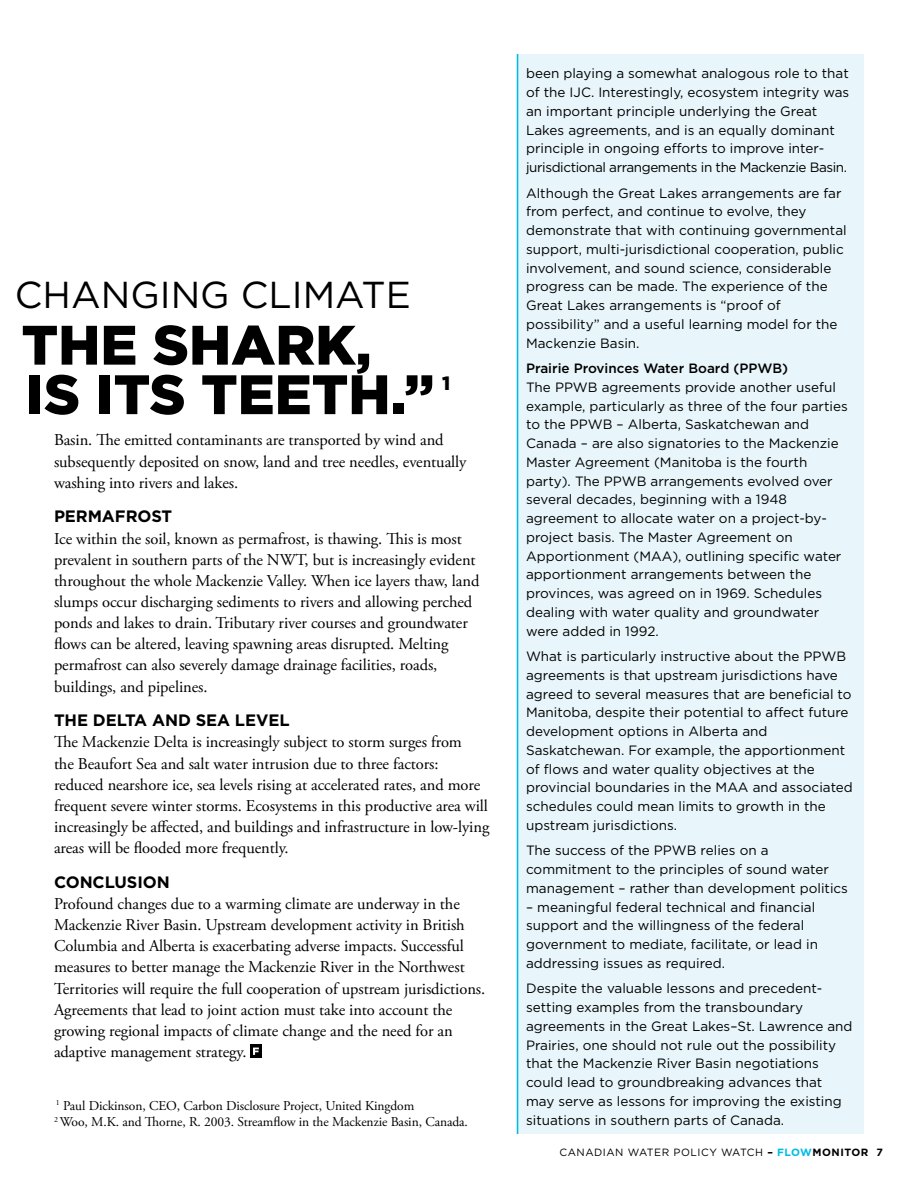
<style>
.page{position:relative;width:918px;height:1188px;background:#fff}
.page>*{position:absolute;margin:0;border:0;box-sizing:border-box;transform-origin:0 0}
.t1{font:900 55.5px/49.5px "Gotham";color:#000}
.t2{font:37.5px "Gotham";color:#000}
.t3{font:900 19.2px "Gotham";color:#000}
.t4{font:16.5px/21.1px "Adobe Garamond Pro";letter-spacing:-.005em;color:#000}
.t5{font:700 16.5px "Gotham";letter-spacing:-.005em;color:#000}
.t6{font:13.5px/18.8px "Gotham";color:#000}
.t7{font:13.5px/16.5px "Adobe Garamond Pro";letter-spacing:-.005em;color:#000}
.t8{font:500 13.5px "Gotham";color:#000}
.t9{font:10.5px "Gotham";letter-spacing:.005em;color:#000}
.t10{font:700 10.5px "Gotham";letter-spacing:.05em;color:#000}
.s1{color:#00bce4}
</style>
<div class="page">
<div style="left:517px;top:54px;width:347px;height:1080px;background:#e8f6fb"></div>
<hr style="left:517px;top:54px;width:1px;height:1080px;background:#00bce4">
<div style="left:250px;top:1044px;width:12px;height:14px;background:#000"></div>
<svg style="left:253px;top:1048px;width:6px;height:7px"></svg>
<h2 class="t2" style="left:15px;top:271px;width:55px">Changing</h2>
<h2 class="t2" style="left:241px;top:271px;width:52px">Climate</h2>
<h1 class="t1" style="left:22px;top:320px;width:414px">THE SHARK,<br>IS ITS TEETH.”</h1>
<h3 class="t3" style="left:442px;top:370px;width:10px">1</h3>
<p class="t4" style="left:54px;top:430px;width:414px">Basin. The emitted contaminants are transported by wind and subsequently deposited on snow, land and tree needles, eventually washing into rivers and lakes.</p>
<p class="t5" style="left:54px;top:506px;width:24px">PERMAFROST</p>
<p class="t4" style="left:54px;top:528px;width:427px">Ice within the soil, known as permafrost, is thawing. This is most prevalent in southern parts of the NWT, but is increasingly evident throughout the whole Mackenzie Valley. When ice layers thaw, land slumps occur discharging sediments to rivers and allowing perched ponds and lakes to drain. Tributary river courses and groundwater flows can be altered, leaving spawning areas disrupted. Melting permafrost can also severely damage drainage facilities, roads, buildings, and pipelines.</p>
<p class="t5" style="left:54px;top:710px;width:63px">THE DELTA</p>
<p class="t5" style="left:152px;top:710px;width:14px">AND</p>
<p class="t5" style="left:196px;top:710px;width:62px">SEA LEVEL</p>
<p class="t4" style="left:54px;top:732px;width:437px">The Mackenzie Delta is increasingly subject to storm surges from<br>the Beaufort Sea and salt water intrusion due to three factors: reduced nearshore ice, sea levels rising at accelerated rates, and more frequent severe winter storms. Ecosystems in this productive area will increasingly be affected, and buildings and infrastructure in low-lying areas will be flooded more frequently.</p>
<p class="t5" style="left:54px;top:871px;width:25px">CONCLUSION</p>
<p class="t4" style="left:54px;top:894px;width:433px">Profound changes due to a warming climate are underway in the Mackenzie River Basin. Upstream development activity in British Columbia and Alberta is exacerbating adverse impacts. Successful measures to better manage the Mackenzie River in the Northwest Territories will require the full cooperation of upstream jurisdictions.<br>Agreements that lead to joint action must take into account the growing regional impacts of climate change and the need for an adaptive management strategy.</p>
<p class="t7" style="left:54px;top:1098px;width:416px"><sup>1</sup> Paul Dickinson, CEO, Carbon Disclosure Project, United Kingdom<br><sup>2</sup> Woo, M.K. and Thorne, R. 2003. Streamflow in the Mackenzie Basin, Canada.</p>
<p class="t6" style="left:526px;top:64px;width:325px">been playing a somewhat analogous role to that of the IJC. Interestingly, ecosystem integrity was an important principle underlying the Great Lakes agreements, and is an equally dominant principle in ongoing efforts to improve inter&shy;jurisdictional arrangements in the Mackenzie Basin.</p>
<p class="t6" style="left:526px;top:183px;width:322px">Although the Great Lakes arrangements are far from perfect, and continue to evolve, they demonstrate that with continuing governmental support, multi-jurisdictional cooperation, public involvement, and sound science, considerable progress can be made. The experience of the Great Lakes arrangements is “proof of possibility” and a useful learning model for the Mackenzie Basin.</p>
<p class="t8" style="left:526px;top:359px;width:263px">Prairie Provinces Water Board (PPWB)</p>
<p class="t6" style="left:526px;top:377px;width:323px">The PPWB agreements provide another useful example, particularly as three of the four parties to the PPWB – Alberta, Saskatchewan and Canada – are also signatories to the Mackenzie Master Agreement (Manitoba is the fourth party). The PPWB arrangements evolved over several decades, beginning with a 1948 agreement to allocate water on a project-by&shy;project basis. The Master Agreement on Apportionment (MAA), outlining specific water apportionment arrangements between the provinces, was agreed on in 1969. Schedules dealing with water quality and groundwater were added in 1992.</p>
<p class="t6" style="left:526px;top:647px;width:328px">What is particularly instructive about the PPWB agreements is that upstream jurisdictions have agreed to several measures that are beneficial to Manitoba, despite their potential to affect future development options in Alberta and Saskatchewan. For example, the apportionment of flows and water quality objectives at the provincial boundaries in the MAA and associated schedules could mean limits to growth in the upstream jurisdictions.</p>
<p class="t6" style="left:526px;top:841px;width:323px">The success of the PPWB relies on a commitment to the principles of sound water management – rather than development politics</p>
<p class="t6" style="left:526px;top:897px;width:293px">– meaningful federal technical and financial support and the willingness of the federal government to mediate, facilitate, or lead in addressing issues as required.</p>
<p class="t6" style="left:526px;top:979px;width:328px">Despite the valuable lessons and precedent&shy;setting examples from the transboundary agreements in the Great Lakes–St. Lawrence and Prairies, one should not rule out the possibility that the Mackenzie River Basin negotiations could lead to groundbreaking advances that may serve as lessons for improving the existing situations in southern parts of Canada.</p>
<p class="t9" style="left:559px;top:1145px;width:18px">Canadian</p>
<p class="t9" style="left:628px;top:1145px;width:20px">Water</p>
<p class="t9" style="left:674px;top:1145px;width:16px">Policy</p>
<p class="t9" style="left:721px;top:1145px;width:20px">Watch</p>
<p class="t10" style="left:767px;top:1145px;width:117px">– <span class="s1">FLOW</span>MONITOR 7</p>
</div>
